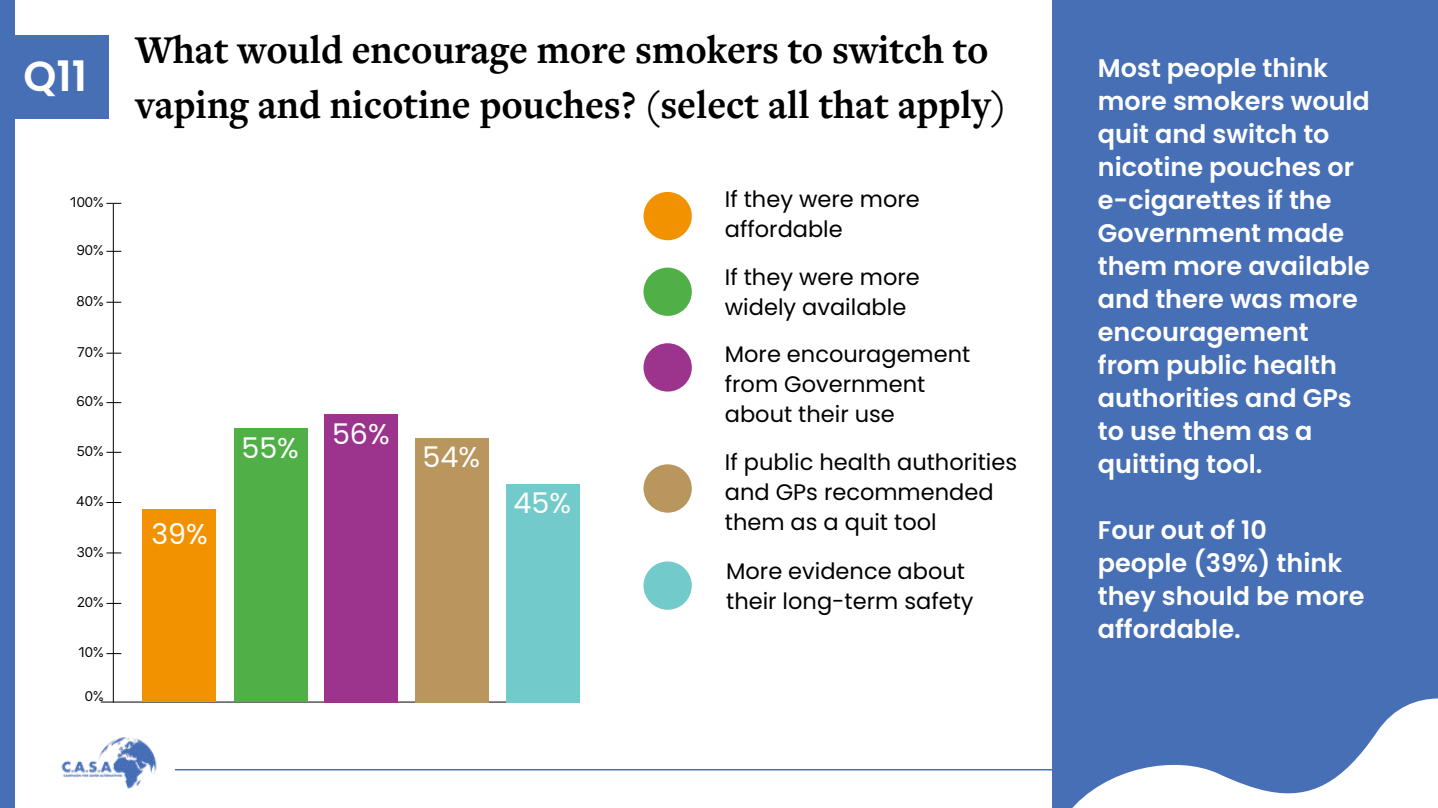
<style>
.page{position:relative;width:1438px;height:808px;background:#fff}
.page>*{position:absolute;margin:0;border:0;box-sizing:border-box;transform-origin:0 0}
.t1{font:600 42px "Poppins";color:#fff}
.t2{font:700 40.95px/54.8px "Freight Text Pro";color:#000;scale:.95 1}
.t3{font:28.5px "Poppins";color:#fff}
.t4{font:600 25.5px/33px "Poppins";color:#fff}
.t5{font:22.5px/30px "Poppins";color:#000}
.t6{font:13.5px "Gravity";color:#000}
</style>
<div class="page">
<img style="left:61px;top:737px;width:96px;height:52px">
<hr style="left:175px;top:769px;width:1262px;height:1px;background:#466fb6">
<div style="left:0;top:0;width:15px;height:808px;background:#466fb6"></div>
<div style="left:1052px;top:0;width:385px;height:808px;background:#466fb6"></div>
<div style="left:643px;top:192px;width:48px;height:48px;background:#f39200;border-radius:50%"></div>
<div style="left:643px;top:268px;width:48px;height:48px;background:#50af47;border-radius:50%"></div>
<div style="left:643px;top:561px;width:48px;height:49px;background:#73caca;border-radius:50%"></div>
<div style="left:643px;top:343px;width:48px;height:49px;background:#9c338d;border-radius:50%"></div>
<div style="left:643px;top:464px;width:48px;height:49px;background:#b8965e;border-radius:50%"></div>
<div style="left:0;top:36px;width:109px;height:83px;background:#466fb6"></div>
<svg style="left:1072px;top:698px;width:365px;height:110px"></svg>
<hr style="left:113px;top:204px;width:1px;height:498px;background:#000">
<hr style="left:101px;top:702px;width:479px;height:1px;background:#000">
<svg style="left:106px;top:653px;width:15px;height:1px"></svg>
<svg style="left:106px;top:603px;width:15px;height:1px"></svg>
<svg style="left:106px;top:553px;width:15px;height:1px"></svg>
<svg style="left:106px;top:502px;width:15px;height:1px"></svg>
<svg style="left:106px;top:452px;width:15px;height:1px"></svg>
<svg style="left:106px;top:402px;width:15px;height:1px"></svg>
<svg style="left:106px;top:353px;width:15px;height:1px"></svg>
<svg style="left:106px;top:302px;width:15px;height:1px"></svg>
<svg style="left:106px;top:251px;width:15px;height:1px"></svg>
<svg style="left:106px;top:203px;width:15px;height:1px"></svg>
<div style="left:142px;top:509px;width:74px;height:193px;background:#f39200"></div>
<div style="left:234px;top:428px;width:73px;height:274px;background:#50af47"></div>
<div style="left:324px;top:414px;width:73px;height:288px;background:#9c338d"></div>
<div style="left:415px;top:438px;width:73px;height:264px;background:#b8965e"></div>
<div style="left:506px;top:484px;width:73px;height:218px;background:#73caca"></div>
<h1 class="t1" style="left:23px;top:51px;width:65px">Q11</h1>
<p class="t6" style="left:70px;top:194px;width:36px">100%</p>
<p class="t6" style="left:76px;top:242px;width:29px">90%</p>
<p class="t6" style="left:77px;top:293px;width:29px">80%</p>
<p class="t6" style="left:77px;top:344px;width:28px">70%</p>
<p class="t6" style="left:77px;top:394px;width:29px">60%</p>
<p class="t6" style="left:77px;top:443px;width:28px">50%</p>
<p class="t6" style="left:76px;top:494px;width:29px">40%</p>
<p class="t6" style="left:77px;top:544px;width:28px">30%</p>
<p class="t6" style="left:77px;top:594px;width:28px">20%</p>
<p class="t6" style="left:78px;top:645px;width:27px">10%</p>
<p class="t6" style="left:85px;top:688px;width:20px">0%</p>
<h2 class="t2" style="left:136px;top:27px;width:917px">What would encourage more smokers to switch to vaping and nicotine pouches? (select all that apply)</h2>
<p class="t3" style="left:151px;top:517px;width:58px">39%</p>
<p class="t3" style="left:241px;top:431px;width:59px">55%</p>
<p class="t3" style="left:332px;top:417px;width:59px">56%</p>
<p class="t3" style="left:422px;top:440px;width:59px">54%</p>
<p class="t3" style="left:513px;top:486px;width:59px">45%</p>
<p class="t5" style="left:724px;top:184px;width:196px">If they were more affordable</p>
<p class="t5" style="left:724px;top:262px;width:196px">If they were more widely available</p>
<p class="t5" style="left:724px;top:339px;width:247px">More encouragement from Government about their use</p>
<p class="t5" style="left:724px;top:448px;width:294px">If public health authorities and GPs recommended them as a quit tool</p>
<p class="t5" style="left:726px;top:556px;width:249px">More evidence about their long-term safety</p>
<p class="t4" style="left:1097px;top:52px;width:273px">Most people think more smokers would quit and switch to nicotine pouches or e-cigarettes if the<br>Government made them more available and there was more encouragement from public health authorities and GPs to use them as a quitting tool.</p>
<p class="t4" style="left:1097px;top:514px;width:268px">Four out of 10<br>people (39%) think they should be more affordable.</p>
</div>
